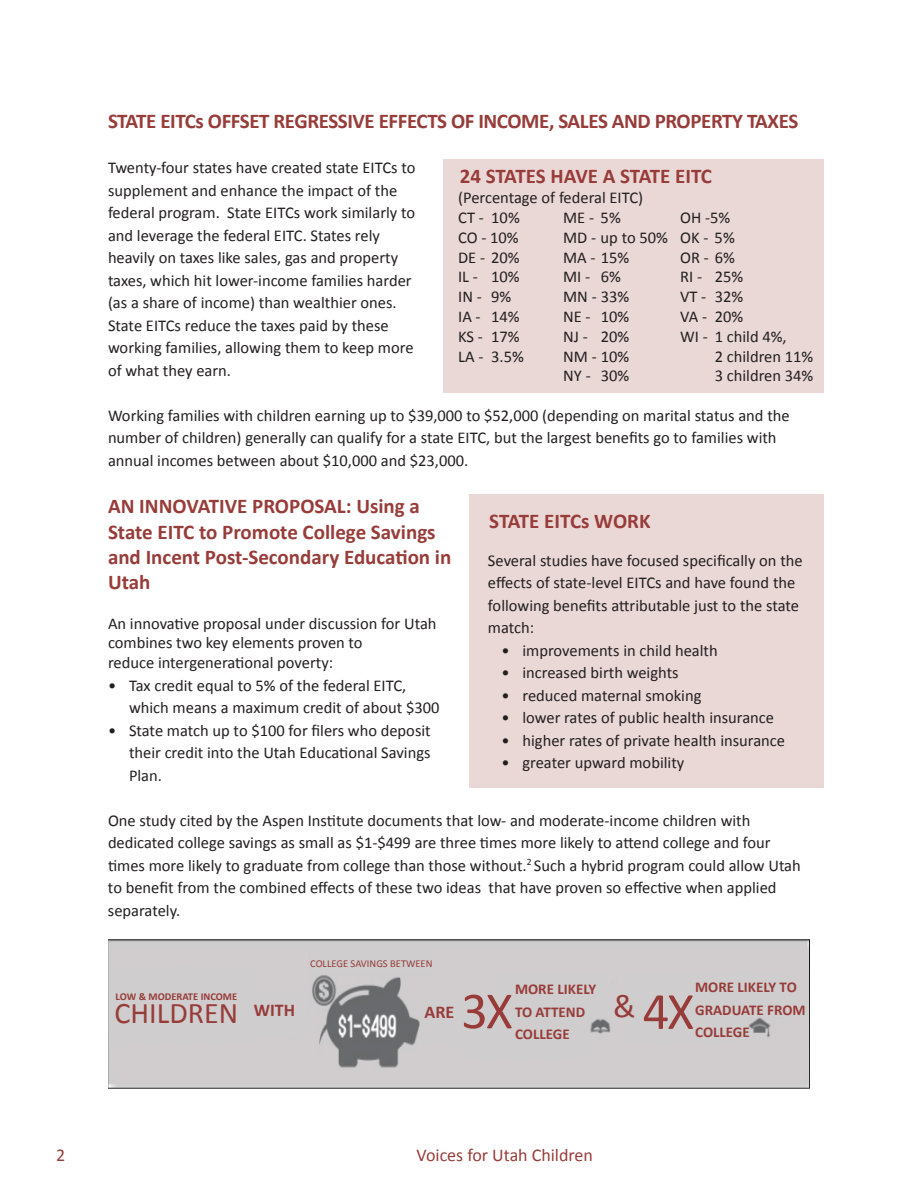
<style>
.page{position:relative;width:918px;height:1188px;background:#fff}
.page>*{position:absolute;margin:0;border:0;box-sizing:border-box;transform-origin:0 0}
.t1{font:52.5px "Calibri";color:#973c39}
.t2{font:30px "Calibri";color:#973c39}
.t3{font:700 21px/25.2px "Calibri";letter-spacing:-.01em;color:#973c39}
.t4{font:18px "Calibri";color:#973c39}
.t5{font:700 18px "Calibri";color:#973c39}
.t6{font:16.5px/22.5px "Calibri";color:#231f20}
.t7{font:700 15px/22.5px "Calibri";color:#973c39}
.t8{font:10.5px "Calibri";color:#973c39}
.t9{font:700 10.5px "Calibri";color:#973c39}
</style>
<div class="page">
<img style="left:108px;top:939px;width:702px;height:150px">
<div style="left:443px;top:160px;width:381px;height:233px;background:#ead8d7"></div>
<div style="left:469px;top:494px;width:355px;height:294px;background:#ead8d7"></div>
<svg style="left:114px;top:944px;width:498px;height:116px"></svg>
<div style="left:623px;top:972px;width:169px;height:72px;background:#cfcdce"></div>
<p class="t3" style="left:108px;top:109px;width:692px">STATE EITCs OFFSET REGRESSIVE EFFECTS OF INCOME, SALES AND PROPERTY TAXES</p>
<p class="t6" style="left:108px;top:157px;width:309px">Twenty-four states have created state EITCs to supplement and enhance the impact of the federal program. State EITCs work similarly to and leverage the federal EITC. States rely heavily on taxes like sales, gas and property taxes, which hit lower-income families harder (as a share of income) than wealthier ones.<br>State EITCs reduce the taxes paid by these working families, allowing them to keep more of what they earn.</p>
<p class="t6" style="left:108px;top:404px;width:683px">Working families with children earning up to $39,000 to $52,000 (depending on marital status and the number of children) generally can qualify for a state EITC, but the largest benefits go to families with annual incomes between about $10,000 and $23,000.</p>
<p class="t3" style="left:108px;top:494px;width:345px">AN INNOVATIVE PROPOSAL: Using a<br>State EITC to Promote College Savings and Incent Post-Secondary Education in<br>Utah</p>
<p class="t6" style="left:108px;top:613px;width:330px;line-height:19.8px">An innovative proposal under discussion for Utah combines two key elements proven to<br>reduce intergenerational poverty:</p>
<p class="t6" style="left:129px;top:674px;width:312px;text-indent:-21px">• Tax credit equal to 5% of the federal EITC, which means a maximum credit of about $300</p>
<p class="t6" style="left:129px;top:719px;width:303px;text-align:justify;text-indent:-21px">• State match up to $100 for filers who deposit their credit into the Utah Educational Savings Plan.</p>
<p class="t6" style="left:108px;top:809px;width:694px">One study cited by the Aspen Institute documents that low- and moderate-income children with dedicated college savings as small as $1-$499 are three times more likely to attend college and four times more likely to graduate from college than those without.<sup>2</sup> Such a hybrid program could allow Utah to benefit from the combined effects of these two ideas that have proven so effective when applied separately.</p>
<p class="t3" style="left:460px;top:164px;width:254px">24 STATES HAVE A STATE EITC</p>
<p class="t6" style="left:458px;top:188px;width:187px;line-height:19.8px">(Percentage of federal EITC)<br>CT - 10%</p>
<p class="t6" style="left:563px;top:206px;width:59px">ME - 5%</p>
<p class="t6" style="left:680px;top:206px;width:52px">OH -5%</p>
<p class="t6" style="left:458px;top:226px;width:62px">CO - 10%</p>
<p class="t6" style="left:563px;top:226px;width:173px">MD - up to 50% OK - 5%</p>
<p class="t6" style="left:458px;top:246px;width:63px">DE - 20%</p>
<p class="t6" style="left:563px;top:246px;width:68px">MA - 15%</p>
<p class="t6" style="left:680px;top:246px;width:56px">OR - 6%</p>
<p class="t6" style="left:458px;top:266px;width:63px">IL - 10%</p>
<p class="t6" style="left:563px;top:266px;width:59px">MI - 6%</p>
<p class="t6" style="left:680px;top:266px;width:65px">RI - 25%</p>
<p class="t6" style="left:458px;top:286px;width:55px">IN - 9%</p>
<p class="t6" style="left:563px;top:286px;width:68px">MN - 33%</p>
<p class="t6" style="left:680px;top:286px;width:65px">VT - 32%</p>
<p class="t6" style="left:458px;top:305px;width:63px">IA - 14%</p>
<p class="t6" style="left:563px;top:305px;width:68px">NE - 10%</p>
<p class="t6" style="left:680px;top:305px;width:65px">VA - 20%</p>
<p class="t6" style="left:458px;top:325px;width:63px">KS - 17%</p>
<p class="t6" style="left:563px;top:325px;width:68px">NJ - 20%</p>
<p class="t6" style="left:680px;top:325px;width:108px">WI - 1 child 4%,</p>
<p class="t6" style="left:458px;top:345px;width:67px">LA - 3.5%</p>
<p class="t6" style="left:563px;top:345px;width:68px">NM - 10%</p>
<p class="t6" style="left:715px;top:345px;width:100px">2 children 11%</p>
<p class="t6" style="left:563px;top:365px;width:68px">NY - 30%</p>
<p class="t6" style="left:715px;top:365px;width:100px">3 children 34%</p>
<p class="t3" style="left:489px;top:508px;width:163px">STATE EITCs WORK</p>
<p class="t6" style="left:488px;top:549px;width:316px">Several studies have focused specifically on the effects of state-level EITCs and have found the following benefits attributable just to the state match:</p>
<p class="t6" style="left:501px;top:639px;width:218px">• improvements in child health</p>
<p class="t6" style="left:501px;top:662px;width:179px">• increased birth weights</p>
<p class="t6" style="left:501px;top:684px;width:202px">• reduced maternal smoking</p>
<p class="t6" style="left:501px;top:707px;width:274px">• lower rates of public health insurance</p>
<p class="t6" style="left:501px;top:729px;width:285px">• higher rates of private health insurance</p>
<p class="t6" style="left:501px;top:752px;width:184px">• greater upward mobility</p>
<p class="t9" style="left:116px;top:990px;width:123px">LOW &amp; MODERATE INCOME</p>
<h2 class="t2" style="left:115px;top:994px;width:182px">CHILDREN <sup>WITH</sup></h2>
<p class="t8" style="left:310px;top:957px;width:124px">COLLEGE SAVINGS BETWEEN</p>
<p class="t5" style="left:424px;top:1000px;width:31px">ARE</p>
<p class="t7" style="left:695px;top:976px;width:112px">MORE LIKELY TO<br>GRADUATE FROM<br>COLLEGE</p>
<h1 class="t1" style="left:461px;top:978px;width:53px">3X</h1>
<p class="t7" style="left:515px;top:978px;width:83px">MORE LIKELY<br>TO ATTEND<br>COLLEGE</p>
<h1 class="t1" style="left:613px;top:978px;width:83px"><sup>&amp;</sup> 4X</h1>
<p class="t4" style="left:56px;top:1144px;width:11px">2</p>
<p class="t4" style="left:417px;top:1144px;width:178px">Voices for Utah Children</p>
</div>
